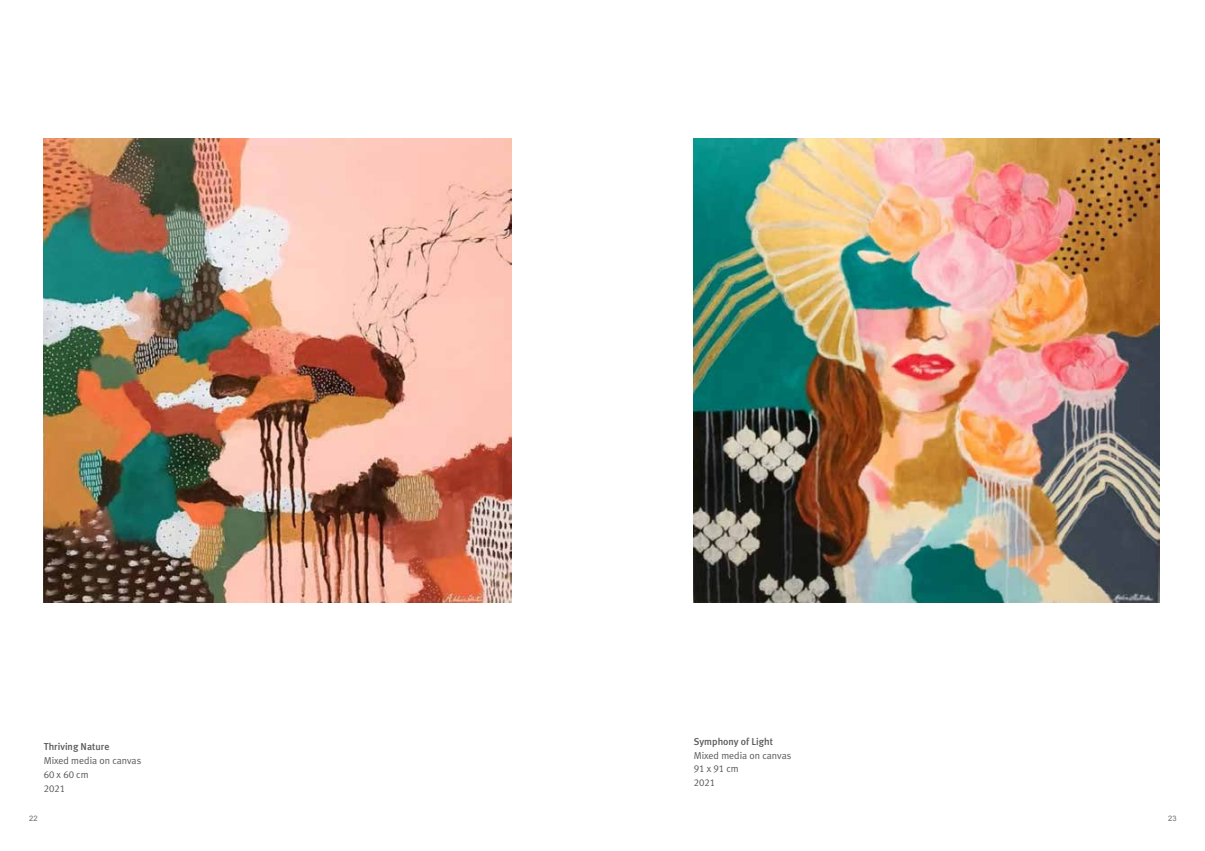
<style>
.page{position:relative;width:1205px;height:851px;background:#fff}
.page>*{position:absolute;margin:0;border:0;box-sizing:border-box;transform-origin:0 0}
.t1{font:10px/13.8px "Meta Plus Lining";color:#58595b}
.t2{font:500 10px "Meta Plus Lining";color:#58595b}
.t3{font:7.5px "Arial";color:#6d6e71}
</style>
<div class="page">
<img style="left:694px;top:138px;width:466px;height:464px">
<img style="left:44px;top:138px;width:468px;height:464px">
<p class="t2" style="left:44px;top:740px;width:67px">Thriving Nature</p>
<p class="t1" style="left:44px;top:753px;width:99px">Mixed media on canvas<br>60 x 60 cm<br>2021</p>
<p class="t2" style="left:694px;top:735px;width:81px">Symphony of Light</p>
<p class="t1" style="left:694px;top:748px;width:99px">Mixed media on canvas<br>91 x 91 cm<br>2021</p>
<p class="t3" style="left:29px;top:813px;width:10px">22</p>
<p class="t3" style="left:1168px;top:813px;width:10px">23</p>
</div>
